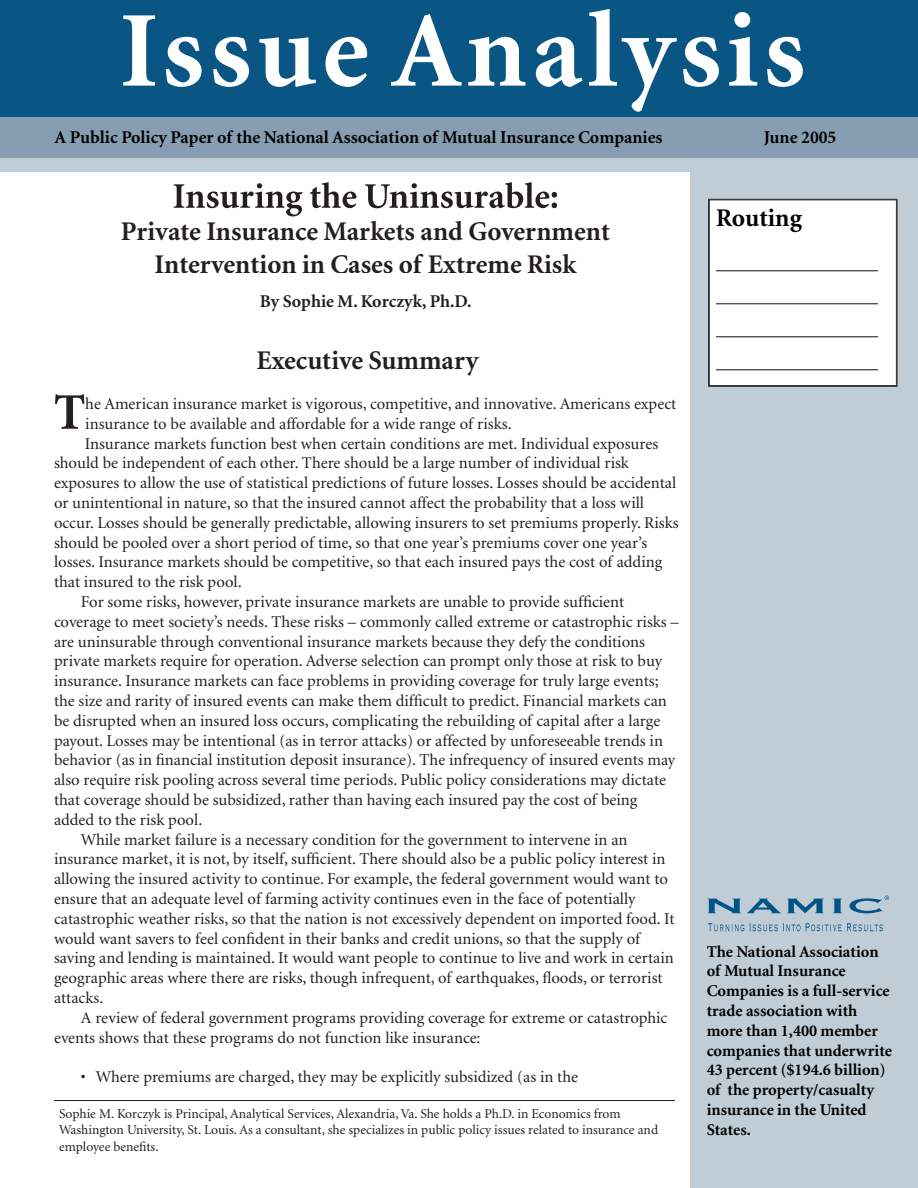
<style>
.page{position:relative;width:918px;height:1188px;background:#fff}
.page>*{position:absolute;margin:0;border:0;box-sizing:border-box;transform-origin:0 0}
.t1{font:700 108px "Minion";letter-spacing:.05em;color:#fff}
.t2{font:700 51.3px "Minion";color:#231f20}
.t3{font:700 27px/32.4px "Minion";color:#231f20;text-align:center}
.t4{font:700 25.5px "Minion";color:#000}
.t5{font:700 18px/33px "Minion";color:#000;text-align:justify}
.t6{font:700 18px "Minion";color:#231f20}
.t7{font:16.5px "Minion";color:#231f20}
.t8{font:700 16.5px/19.8px "Minion";color:#000}
.t9{font:13.5px/16.2px "Minion";color:#231f20}
</style>
<div class="page">
<div style="left:690px;top:0;width:228px;height:1188px;background:#c0ccd6"></div>
<div style="left:0;top:0;width:918px;height:117px;background:#095684"></div>
<div style="left:0;top:117px;width:918px;height:41px;background:#879db1"></div>
<div style="left:0;top:158px;width:918px;height:13px;background:#c0ccd6"></div>
<div style="left:708px;top:199px;width:189px;height:188px;background:#fff"></div>
<hr style="left:725px;top:271px;width:153px;height:1px;background:#fff">
<hr style="left:716px;top:304px;width:162px;height:1px;background:#fff">
<hr style="left:716px;top:337px;width:162px;height:1px;background:#fff">
<hr style="left:716px;top:370px;width:162px;height:1px;background:#fff">
<svg style="left:708px;top:899px;width:33px;height:14px"></svg>
<svg style="left:747px;top:899px;width:34px;height:14px"></svg>
<svg style="left:787px;top:899px;width:37px;height:14px"></svg>
<svg style="left:833px;top:899px;width:9px;height:14px"></svg>
<svg style="left:708px;top:923px;width:36px;height:8px"></svg>
<svg style="left:750px;top:923px;width:133px;height:9px"></svg>
<svg style="left:849px;top:896px;width:40px;height:17px"></svg>
<svg style="left:174px;top:182px;width:383px;height:34px"></svg>
<hr style="left:54px;top:1100px;width:621px;height:1px;background:#231f20">
<h1 class="t1" style="left:120px;top:-4px;width:687px">Issue Analysis</h1>
<p class="t5" style="left:55px;top:121px;width:610px">A Public Policy Paper of the National Association of Mutual Insurance Companies</p>
<p class="t5" style="left:764px;top:121px;width:74px">June 2005</p>
<h3 class="t3" style="left:121px;top:216px;width:491px">Private Insurance Markets and Government<br>Intervention in Cases of Extreme Risk</h3>
<p class="t6" style="left:260px;top:292px;width:213px">By Sophie M. Korczyk, Ph.D.</p>
<h3 class="t3" style="left:256px;top:345px;width:224px">Executive Summary</h3>
<h2 class="t2" style="left:54px;top:386px;width:33px">T</h2>
<p class="t7" style="left:85px;top:396px;width:593px">he American insurance market is vigorous, competitive, and innovative. Americans expect</p>
<p class="t7" style="left:85px;top:415px;width:428px">insurance to be available and affordable for a wide range of risks.</p>
<p class="t7" style="left:85px;top:435px;width:575px">Insurance markets function best when certain conditions are met. Individual exposures</p>
<p class="t7" style="left:54px;top:455px;width:577px">should be independent of each other. There should be a large number of individual risk</p>
<p class="t7" style="left:54px;top:475px;width:624px">exposures to allow the use of statistical predictions of future losses. Losses should be accidental</p>
<p class="t7" style="left:54px;top:495px;width:592px">or unintentional in nature, so that the insured cannot affect the probability that a loss will</p>
<p class="t7" style="left:54px;top:514px;width:626px">occur. Losses should be generally predictable, allowing insurers to set premiums properly. Risks</p>
<p class="t7" style="left:54px;top:534px;width:595px">should be pooled over a short period of time, so that one year’s premiums cover one year’s</p>
<p class="t7" style="left:54px;top:554px;width:610px">losses. Insurance markets should be competitive, so that each insured pays the cost of adding</p>
<p class="t7" style="left:54px;top:574px;width:189px">that insured to the risk pool.</p>
<p class="t7" style="left:81px;top:594px;width:545px">For some risks, however, private insurance markets are unable to provide sufficient</p>
<p class="t7" style="left:54px;top:613px;width:626px">coverage to meet society’s needs. These risks – commonly called extreme or catastrophic risks –</p>
<p class="t7" style="left:54px;top:633px;width:593px">are uninsurable through conventional insurance markets because they defy the conditions</p>
<p class="t7" style="left:54px;top:653px;width:610px">private markets require for operation. Adverse selection can prompt only those at risk to buy</p>
<p class="t7" style="left:54px;top:673px;width:606px">insurance. Insurance markets can face problems in providing coverage for truly large events;</p>
<p class="t7" style="left:54px;top:693px;width:614px">the size and rarity of insured events can make them difficult to predict. Financial markets can</p>
<p class="t7" style="left:54px;top:712px;width:608px">be disrupted when an insured loss occurs, complicating the rebuilding of capital after a large</p>
<p class="t7" style="left:54px;top:732px;width:611px">payout. Losses may be intentional (as in terror attacks) or affected by unforeseeable trends in</p>
<p class="t7" style="left:54px;top:752px;width:623px">behavior (as in financial institution deposit insurance). The infrequency of insured events may</p>
<p class="t7" style="left:54px;top:772px;width:614px">also require risk pooling across several time periods. Public policy considerations may dictate</p>
<p class="t7" style="left:54px;top:792px;width:585px">that coverage should be subsidized, rather than having each insured pay the cost of being</p>
<p class="t7" style="left:54px;top:811px;width:150px">added to the risk pool.</p>
<p class="t7" style="left:81px;top:831px;width:548px">While market failure is a necessary condition for the government to intervene in an</p>
<p class="t7" style="left:54px;top:851px;width:613px">insurance market, it is not, by itself, sufficient. There should also be a public policy interest in</p>
<p class="t7" style="left:54px;top:871px;width:615px">allowing the insured activity to continue. For example, the federal government would want to</p>
<p class="t7" style="left:54px;top:891px;width:583px">ensure that an adequate level of farming activity continues even in the face of potentially</p>
<p class="t7" style="left:54px;top:910px;width:622px">catastrophic weather risks, so that the nation is not excessively dependent on imported food. It</p>
<p class="t7" style="left:54px;top:930px;width:588px">would want savers to feel confident in their banks and credit unions, so that the supply of</p>
<p class="t7" style="left:54px;top:950px;width:621px">saving and lending is maintained. It would want people to continue to live and work in certain</p>
<p class="t7" style="left:54px;top:970px;width:610px">geographic areas where there are risks, though infrequent, of earthquakes, floods, or terrorist</p>
<p class="t7" style="left:54px;top:990px;width:51px">attacks.</p>
<p class="t7" style="left:81px;top:1009px;width:588px">A review of federal government programs providing coverage for extreme or catastrophic</p>
<p class="t7" style="left:54px;top:1029px;width:428px">events shows that these programs do not function like insurance:</p>
<p class="t7" style="left:81px;top:1069px;width:499px">• Where premiums are charged, they may be explicitly subsidized (as in the</p>
<p class="t9" style="left:59px;top:1106px;width:601px">Sophie M. Korczyk is Principal, Analytical Services, Alexandria, Va. She holds a Ph.D. in Economics from<br>Washington University, St. Louis. As a consultant, she specializes in public policy issues related to insurance and employee benefits.</p>
<h3 class="t4" style="left:716px;top:205px;width:87px">Routing</h3>
<p class="t5" style="left:716px;top:248px;width:163px">__________________ __________________ __________________ __________________</p>
<p class="t8" style="left:707px;top:942px;width:187px">The National Association of Mutual Insurance<br>Companies is a full-service trade association with more than 1,400 member companies that underwrite<br>43 percent ($194.6 billion) of the property/casualty insurance in the United<br>States.</p>
</div>
